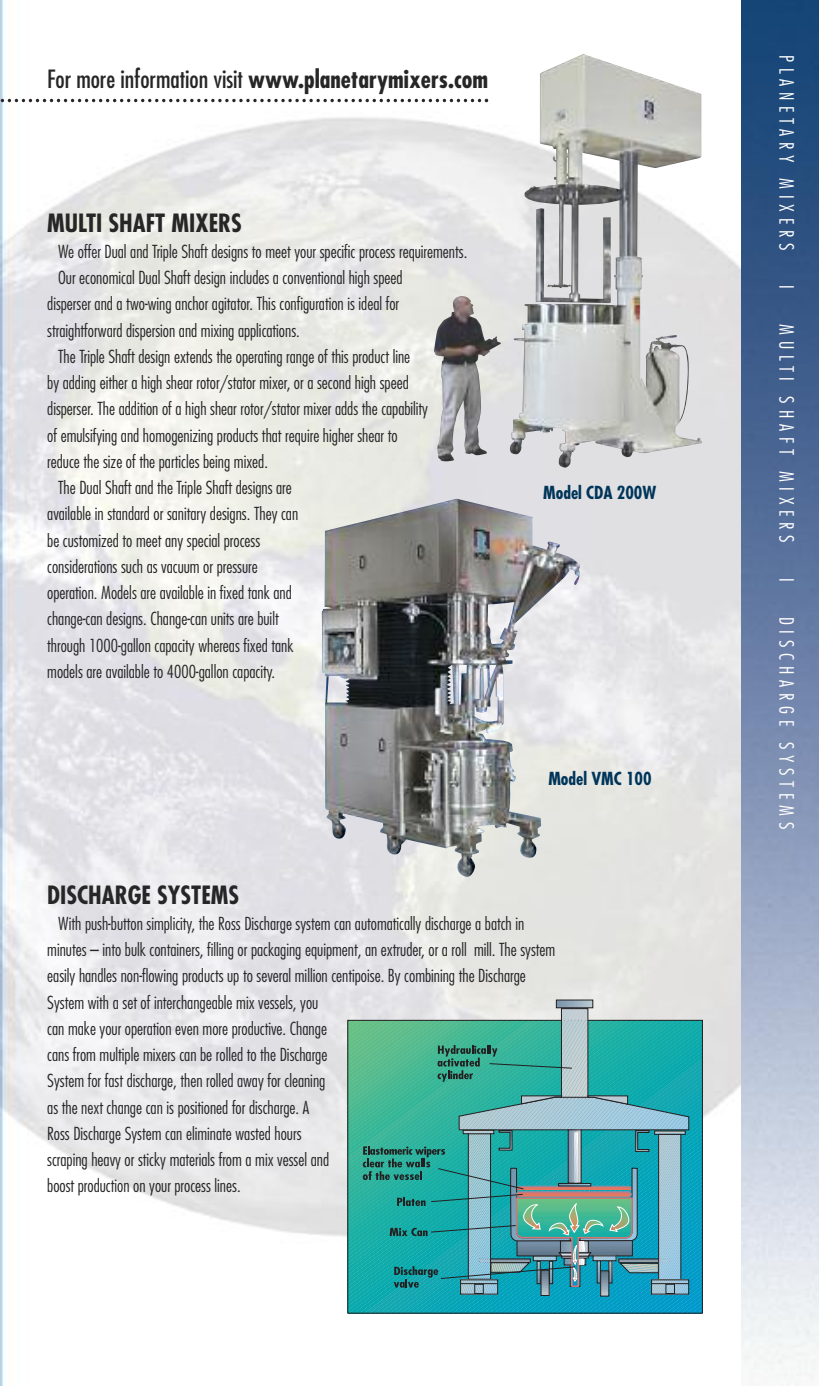
<style>
.page{position:relative;width:819px;height:1386px;background:#fff}
.page>*{position:absolute;margin:0;border:0;box-sizing:border-box;transform-origin:0 0}
.t1{font:condensed 24.5px "Futura";color:#272627}
.t2{font:700 condensed 24.5px "Futura";color:#272627}
.t3{font:300 condensed 19.25px "Futura";letter-spacing:.3em;color:#fff}
.t4{font:300 condensed 17.5px/26.2px "Futura";color:#272627}
.t5{font:700 condensed 17.5px "Futura";color:#00355a}
.s1{font-weight:700}
</style>
<div class="page">
<img style="left:2px;top:0;width:817px;height:1386px">
<svg style="left:0;top:99px;width:488px;height:3px"></svg>
<svg style="left:348px;top:1000px;width:354px;height:313px;background:#47abaa"></svg>
<img style="left:322px;top:499px;width:258px;height:378px">
<img style="left:522px;top:54px;width:180px;height:414px">
<h1 class="t1" style="left:47px;top:68px;width:442px">For more information visit <span class="s1">www.planetarymixers.com</span></h1>
<h1 class="t2" style="left:47px;top:212px;width:196px">MULTI SHAFT MIXERS</h1>
<p class="t4" style="left:58px;top:240px;width:411px">We offer Dual and Triple Shaft designs to meet your specific process requirements.</p>
<p class="t4" style="left:58px;top:266px;width:346px">Our economical Dual Shaft design includes a conventional high speed</p>
<p class="t4" style="left:47px;top:292px;width:353px">disperser and a two-wing anchor agitator. This configuration is ideal for</p>
<p class="t4" style="left:47px;top:318px;width:254px">straightforward dispersion and mixing applications.</p>
<p class="t4" style="left:58px;top:345px;width:354px">The Triple Shaft design extends the operating range of this product line</p>
<p class="t4" style="left:47px;top:371px;width:363px">by adding either a high shear rotor/stator mixer, or a second high speed</p>
<p class="t4" style="left:47px;top:397px;width:382px">disperser. The addition of a high shear rotor/stator mixer adds the capability</p>
<p class="t4" style="left:47px;top:423px;width:352px">of emulsifying and homogenizing products that require higher shear to</p>
<p class="t4" style="left:47px;top:450px;width:222px">reduce the size of the particles being mixed.</p>
<p class="t4" style="left:58px;top:476px;width:235px">The Dual Shaft and the Triple Shaft designs are</p>
<p class="t4" style="left:47px;top:502px;width:253px">available in standard or sanitary designs. They can</p>
<p class="t4" style="left:47px;top:528px;width:214px">be customized to meet any special process</p>
<p class="t4" style="left:47px;top:555px;width:212px">considerations such as vacuum or pressure</p>
<p class="t4" style="left:47px;top:581px;width:246px">operation. Models are available in fixed tank and</p>
<p class="t4" style="left:47px;top:607px;width:233px">change-can designs. Change-can units are built</p>
<p class="t4" style="left:47px;top:633px;width:248px">through 1000-gallon capacity whereas fixed tank</p>
<p class="t4" style="left:47px;top:660px;width:229px">models are available to 4000-gallon capacity.</p>
<p class="t5" style="left:543px;top:485px;width:115px">Model CDA 200W</p>
<p class="t5" style="left:548px;top:771px;width:105px">Model VMC 100</p>
<h1 class="t2" style="left:47px;top:884px;width:194px">DISCHARGE SYSTEMS</h1>
<p class="t4" style="left:47px;top:911px;width:510px;text-indent:11px">With push-button simplicity, the Ross Discharge system can automatically discharge a batch in minutes – into bulk containers, filling or packaging equipment, an extruder, or a roll mill. The system easily handles non-flowing products up to several million centipoise. By combining the Discharge System with a set of interchangeable mix vessels, you<br>can make your operation even more productive. Change<br>cans from multiple mixers can be rolled to the Discharge<br>System for fast discharge, then rolled away for cleaning<br>as the next change can is positioned for discharge. A<br>Ross Discharge System can eliminate wasted hours<br>scraping heavy or sticky materials from a mix vessel and<br>boost production on your process lines.</p>
<p class="t3" style="left:795px;top:55px;width:197px;rotate:90deg">PLANETARY MIXERS</p>
<p class="t3" style="left:795px;top:285px;width:5px;rotate:90deg">I</p>
<p class="t3" style="left:795px;top:324px;width:220px;rotate:90deg">MULTI SHAFT MIXERS</p>
<p class="t3" style="left:795px;top:578px;width:5px;rotate:90deg">I</p>
<p class="t3" style="left:795px;top:617px;width:214px;rotate:90deg">DISCHARGE SYSTEMS</p>
</div>
